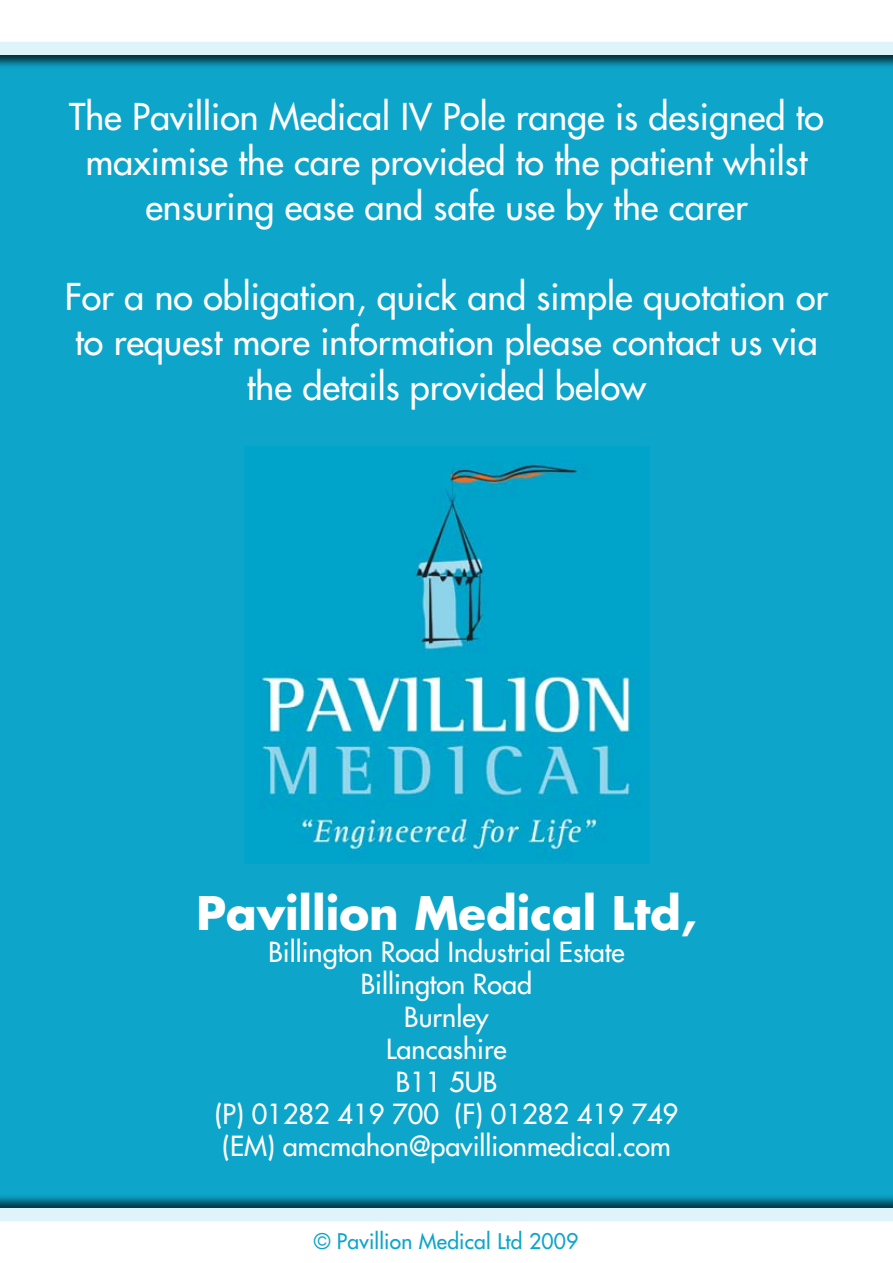
<style>
.page{position:relative;width:893px;height:1263px;background:#0da5ca}
.page>*{position:absolute;margin:0;border:0;box-sizing:border-box;transform-origin:0 0}
.t1{font:700 45px "Futura Std";color:#fff}
.t2{font:500 36px/45px "Futura Std";color:#fff;text-align:center}
.t3{font:500 27px/32.4px "Futura Std";color:#fff;text-align:center}
.t4{font:500 21px "Futura Std";letter-spacing:.01em;color:#0da5ca}
</style>
<div class="page">
<img style="left:245px;top:447px;width:405px;height:417px">
<div style="left:0;top:0;width:893px;height:55px;background:#fff"></div>
<div style="left:0;top:1208px;width:893px;height:55px;background:#fff"></div>
<div style="left:0;top:40px;width:893px;height:29px;background:#000;opacity:.75"></div>
<div style="left:0;top:42px;width:893px;height:13px;background:#dff3fb"></div>
<div style="left:0;top:1193px;width:893px;height:30px;background:#000;opacity:.68"></div>
<div style="left:0;top:1208px;width:893px;height:13px;background:#dff3fb"></div>
<p class="t2" style="left:69px;top:94px;width:756px">The Pavillion Medical IV Pole range is designed to maximise the care provided to the patient whilst ensuring ease and safe use by the carer</p>
<p class="t2" style="left:65px;top:274px;width:765px">For a no obligation, quick and simple quotation or to request more information please contact us via the details provided below</p>
<p class="t1" style="left:197px;top:883px;width:501px">Pavillion Medical Ltd,</p>
<p class="t3" style="left:215px;top:936px;width:465px">Billington Road Industrial Estate<br>Billington Road<br>Burnley<br>Lancashire<br>B11 5UB<br>(P) 01282 419 700 (F) 01282 419 749 (EM) amcmahon@pavillionmedical.com</p>
<p class="t4" style="left:314px;top:1228px;width:266px">© Pavillion Medical Ltd 2009</p>
</div>
